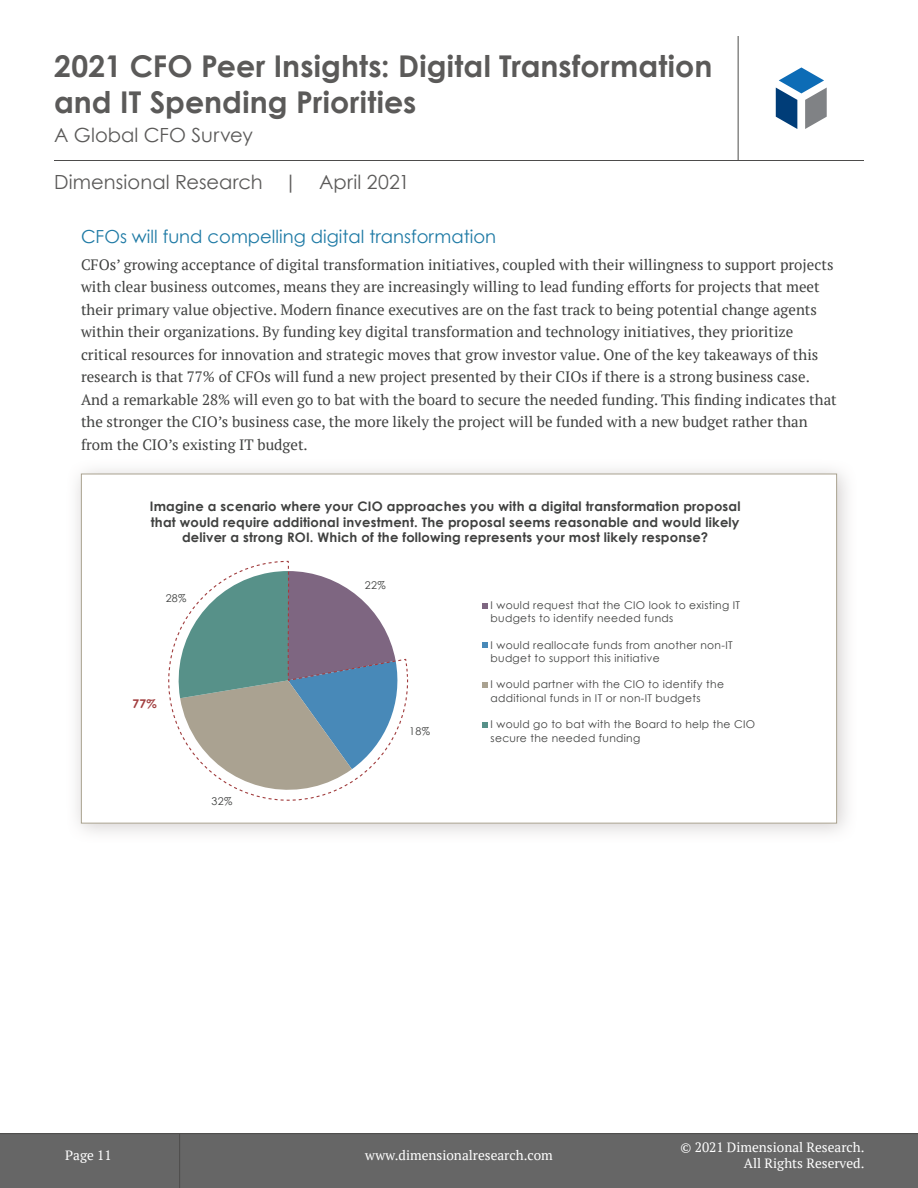
<style>
.page{position:relative;width:918px;height:1188px;background:#fff}
.page>*{position:absolute;margin:0;border:0;box-sizing:border-box;transform-origin:0 0}
.t1{font:700 30px/36px "Century Gothic";letter-spacing:.005em;color:#5b5a59}
.t2{font:19.5px "Century Gothic";letter-spacing:.005em;color:#5b5a59}
.Subheader_02{font:18px "Century Gothic";color:#1e7aa5}
.Content{font:15px/22.5px "PT Serif";color:#404140}
.t3{font:13.5px/16.2px "PT Serif";color:#fff;text-align:right}
.Content-2{font:700 13.2px/15.8px "Century Gothic";letter-spacing:.015em;color:#404140;text-align:center}
.t4{font:700 12.6px/16px "Century Gothic";letter-spacing:.03em;color:#404140;text-align:center}
.Chart{font:700 12px "Century Gothic";color:#a13d3e}
.t5{font:10.8px/13.6px "Century Gothic";letter-spacing:.025em;color:#404140}
</style>
<div class="page">
<div style="left:0;top:1134px;width:918px;height:54px;background:#666"></div>
<hr style="left:0;top:1133px;width:918px;height:1px;background:#4d4c4b">
<hr style="left:179px;top:1134px;width:1px;height:54px;background:#4d4c4b">
<hr style="left:54px;top:160px;width:810px;height:1px;background:#4d4c4b">
<hr style="left:738px;top:36px;width:1px;height:124px;background:#4d4c4b">
<svg style="left:776px;top:67px;width:51px;height:62px"></svg>
<div style="left:66px;top:458px;width:792px;height:386px;background:#837877;opacity:.35"></div>
<div style="left:81px;top:474px;width:756px;height:350px;background:#fff;border:1px solid #aaa390"></div>
<svg style="left:482px;top:603px;width:6px;height:6px"></svg>
<svg style="left:482px;top:642px;width:6px;height:6px"></svg>
<svg style="left:482px;top:682px;width:6px;height:6px"></svg>
<svg style="left:482px;top:722px;width:6px;height:5px"></svg>
<svg style="left:168px;top:560px;width:241px;height:241px"></svg>
<h1 class="t1" style="left:54px;top:47px;width:660px">2021 CFO Peer Insights: Digital Transformation and IT Spending Priorities</h1>
<h2 class="t2" style="left:54px;top:121px;width:200px">A Global CFO Survey</h2>
<h2 class="t2" style="left:54px;top:169px;width:357px">Dimensional Research | April 2021</h2>
<p class="Subheader_02" style="left:81px;top:224px;width:417px">CFOs will fund compelling digital transformation</p>
<p class="Content" style="left:81px;top:253px;width:757px">CFOs’ growing acceptance of digital transformation initiatives, coupled with their willingness to support projects with clear business outcomes, means they are increasingly willing to lead funding efforts for projects that meet their primary value objective. Modern finance executives are on the fast track to being potential change agents within their organizations. By funding key digital transformation and technology initiatives, they prioritize critical resources for innovation and strategic moves that grow investor value. One of the key takeaways of this research is that 77% of CFOs will fund a new project presented by their CIOs if there is a strong business case.<br>And a remarkable 28% will even go to bat with the board to secure the needed funding. This finding indicates that the stronger the CIO’s business case, the more likely the project will be funded with a new budget rather than from the CIO’s existing IT budget.</p>
<p class="Content-2" style="left:150px;top:498px;width:592px">Imagine a scenario where your CIO approaches you with a digital transformation proposal that would require additional investment. The proposal seems reasonable and would likely deliver a strong ROI. Which of the following represents your most likely response?</p>
<p class="t4" style="left:152px;top:498px;width:590px">Imagine a scenario where your CIO approaches you with a digital transformation proposal that would require additional investment. The proposal seems reasonable and would likely deliver a strong ROI. Which of the following represents your most likely respo</p>
<p class="t5" style="left:166px;top:591px;width:22px">28%</p>
<p class="Chart" style="left:133px;top:695px;width:26px">77%</p>
<p class="t5" style="left:212px;top:794px;width:22px">32%</p>
<p class="t5" style="left:365px;top:578px;width:22px">22%</p>
<p class="t5" style="left:409px;top:724px;width:22px">18%</p>
<p class="t5" style="left:491px;top:598px;width:251px">I would request that the CIO look to existing IT budgets to identify needed funds</p>
<p class="t5" style="left:491px;top:638px;width:244px">I would reallocate funds from another non-IT budget to support this initiative</p>
<p class="t5" style="left:491px;top:678px;width:235px">I would partner with the CIO to identify the additional funds in IT or non-IT budgets</p>
<p class="t5" style="left:491px;top:718px;width:266px">I would go to bat with the Board to help the CIO secure the needed funding</p>
<p class="t3" style="left:65px;top:1147px;width:48px">Page 11</p>
<p class="t3" style="left:365px;top:1147px;width:189px">www.dimensionalresearch.com</p>
<p class="t3" style="left:681px;top:1139px;width:185px">© 2021 Dimensional Research.<br>All Rights Reserved.</p>
</div>
